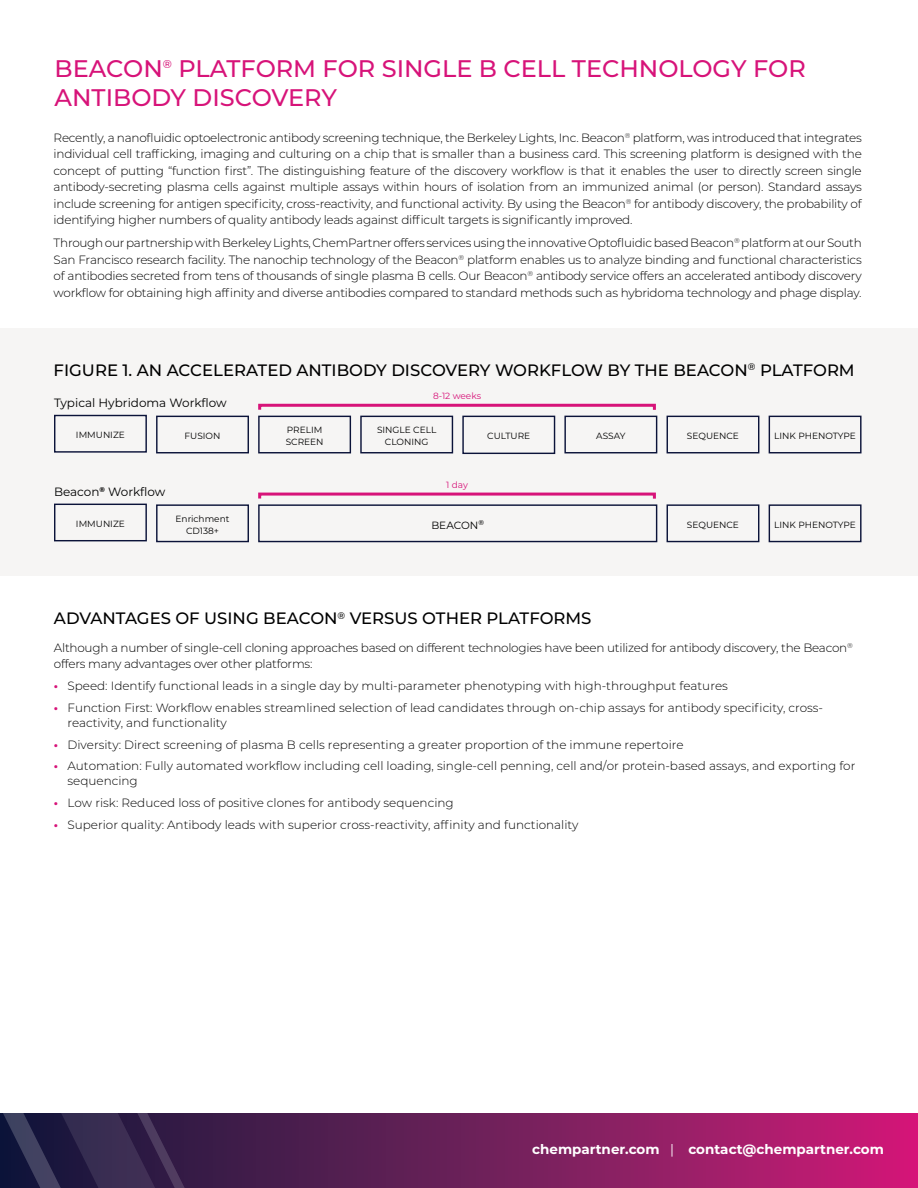
<style>
.page{position:relative;width:918px;height:1188px;background:#fff}
.page>*{position:absolute;margin:0;border:0;box-sizing:border-box;transform-origin:0 0}
.t1{font:500 24px/28.8px "Montserrat";color:#d71379}
.t2{font:500 16.5px "Montserrat";color:#000}
.t3{font:700 13.5px "Montserrat";color:#fff}
.t4{font:300 12px/16.5px "Montserrat";color:#000;text-align:justify}
.t5{font:300 12px/16.5px "Montserrat";letter-spacing:-.02em;color:#000}
.t6{font:12px "Montserrat";color:#000}
.t7{font:10.5px "Montserrat";color:#000}
.t8{font:9px/12px "Montserrat";color:#000;text-align:center}
.t9{font:9px "Montserrat";color:#d71379}
.s1{font-weight:700;color:#d71379}
.s2{font-weight:400}
</style>
<div class="page">
<svg style="left:269px;top:1113px;width:649px;height:75px;background:#881e61"></svg>
<svg style="left:0;top:1113px;width:14px;height:75px"></svg>
<svg style="left:14px;top:1113px;width:255px;height:75px;background:#34224a"></svg>
<div style="left:0;top:328px;width:918px;height:247px;background:#f6f5f4"></div>
<div style="left:156px;top:416px;width:93px;height:37px;border:1px solid #0b1339"></div>
<div style="left:258px;top:416px;width:93px;height:37px;border:1px solid #0b1339"></div>
<div style="left:462px;top:416px;width:93px;height:38px;border:1px solid #0b1339"></div>
<div style="left:564px;top:416px;width:93px;height:37px;border:1px solid #0b1339"></div>
<div style="left:667px;top:416px;width:92px;height:37px;border:1px solid #0b1339"></div>
<div style="left:769px;top:416px;width:93px;height:37px;border:1px solid #0b1339"></div>
<div style="left:360px;top:416px;width:93px;height:37px;border:1px solid #0b1339"></div>
<div style="left:54px;top:415px;width:93px;height:38px;border:1px solid #0b1339"></div>
<div style="left:258px;top:404px;width:398px;height:7px;border:3px solid #d71379"></div>
<div style="left:156px;top:504px;width:93px;height:38px;border:1px solid #0b1339"></div>
<div style="left:258px;top:504px;width:399px;height:38px;border:1px solid #0b1339"></div>
<div style="left:667px;top:504px;width:92px;height:38px;border:1px solid #0b1339"></div>
<div style="left:769px;top:504px;width:93px;height:38px;border:1px solid #0b1339"></div>
<div style="left:54px;top:504px;width:93px;height:37px;border:1px solid #0b1339"></div>
<div style="left:258px;top:493px;width:398px;height:7px;border:3px solid #d71379"></div>
<h1 class="t1" style="left:55px;top:53px;width:753px">BEACON<sup>®</sup> PLATFORM FOR SINGLE B CELL TECHNOLOGY FOR<br>ANTIBODY DISCOVERY</h1>
<p class="t4" style="left:54px;top:129px;width:810px">Recently, a nanofluidic optoelectronic antibody screening technique, the Berkeley Lights, Inc. Beacon<sup>®</sup> platform, was introduced that integrates individual cell trafficking, imaging and culturing on a chip that is smaller than a business card. This screening platform is designed with the concept of putting “function first”. The distinguishing feature of the discovery workflow is that it enables the user to directly screen single antibody-secreting plasma cells against multiple assays within hours of isolation from an immunized animal (or person). Standard assays include screening for antigen specificity, cross-reactivity, and functional activity. By using the Beacon<sup>®</sup> for antibody discovery, the probability of identifying higher numbers of quality antibody leads against difficult targets is significantly improved.</p>
<p class="t4" style="left:54px;top:234px;width:810px">Through our partnership with Berkeley Lights, ChemPartner offers services using the innovative Optofluidic based Beacon<sup>®</sup> platform at our South San Francisco research facility. The nanochip technology of the Beacon<sup>®</sup> platform enables us to analyze binding and functional characteristics of antibodies secreted from tens of thousands of single plasma B cells. Our Beacon<sup>®</sup> antibody service offers an accelerated antibody discovery workflow for obtaining high affinity and diverse antibodies compared to standard methods such as hybridoma technology and phage display.</p>
<h2 class="t2" style="left:54px;top:359px;width:803px">FIGURE 1. AN ACCELERATED ANTIBODY DISCOVERY WORKFLOW BY THE BEACON<sup>®</sup> PLATFORM</h2>
<p class="t6" style="left:54px;top:394px;width:174px">Typical Hybridoma Workflow</p>
<p class="t9" style="left:433px;top:390px;width:50px">8-12 weeks</p>
<p class="t8" style="left:76px;top:429px;width:50px">IMMUNIZE</p>
<p class="t6" style="left:54px;top:483px;width:113px">Beacon<sup>®</sup> Workflow</p>
<p class="t8" style="left:377px;top:423px;width:61px">SINGLE CELL<br>CLONING</p>
<p class="t8" style="left:185px;top:429px;width:37px">FUSION</p>
<p class="t8" style="left:286px;top:423px;width:39px;text-align:left">PRELIM<br>SCREEN</p>
<p class="t8" style="left:487px;top:430px;width:44px">CULTURE</p>
<p class="t8" style="left:596px;top:429px;width:31px">ASSAY</p>
<p class="t8" style="left:687px;top:429px;width:54px">SEQUENCE</p>
<p class="t8" style="left:774px;top:429px;width:83px">LINK PHENOTYPE</p>
<p class="t9" style="left:446px;top:479px;width:23px">1 day</p>
<p class="t8" style="left:176px;top:512px;width:55px">Enrichment<br>CD138+</p>
<p class="t8" style="left:76px;top:517px;width:50px">IMMUNIZE</p>
<p class="t7" style="left:431px;top:518px;width:54px">BEACON<sup>®</sup></p>
<p class="t8" style="left:687px;top:518px;width:54px">SEQUENCE</p>
<p class="t8" style="left:774px;top:518px;width:83px">LINK PHENOTYPE</p>
<h2 class="t2" style="left:54px;top:607px;width:539px">ADVANTAGES OF USING BEACON<sup>®</sup> VERSUS OTHER PLATFORMS</h2>
<p class="t5" style="left:54px;top:639px;width:800px">Although a number of single-cell cloning approaches based on different technologies have been utilized for antibody discovery, the Beacon<sup>® </sup>offers many advantages over other platforms:</p>
<p class="t4" style="left:54px;top:677px;width:675px"><span class="s1">•</span> Speed: Identify functional leads in a single day by multi-parameter phenotyping with high-throughput features</p>
<p class="t4" style="left:67px;top:700px;width:757px;line-height:15px;text-indent:-14px"><span class="s1">•</span> Function First: Workflow enables streamlined selection of lead candidates through on-chip assays for antibody specificity, cross&shy;reactivity, and functionality</p>
<p class="t4" style="left:54px;top:736px;width:631px"><span class="s1">•</span> Diversity: Direct screening of plasma B cells representing a greater proportion of the immune repertoire</p>
<p class="t4" style="left:67px;top:758px;width:789px;line-height:15px;text-indent:-14px"><span class="s1">•</span> Automation: Fully automated workflow including cell loading, single-cell penning, cell and/or protein-based assays, and exporting for sequencing</p>
<p class="t4" style="left:54px;top:794px;width:401px"><span class="s1">•</span> Low risk: Reduced loss of positive clones for antibody sequencing</p>
<p class="t4" style="left:54px;top:816px;width:526px"><span class="s1">•</span> Superior quality: Antibody leads with superior cross-reactivity, affinity and functionality</p>
<p class="t3" style="left:532px;top:1139px;width:353px">chempartner.com <span class="s2">|</span> contact@chempartner.com</p>
</div>
